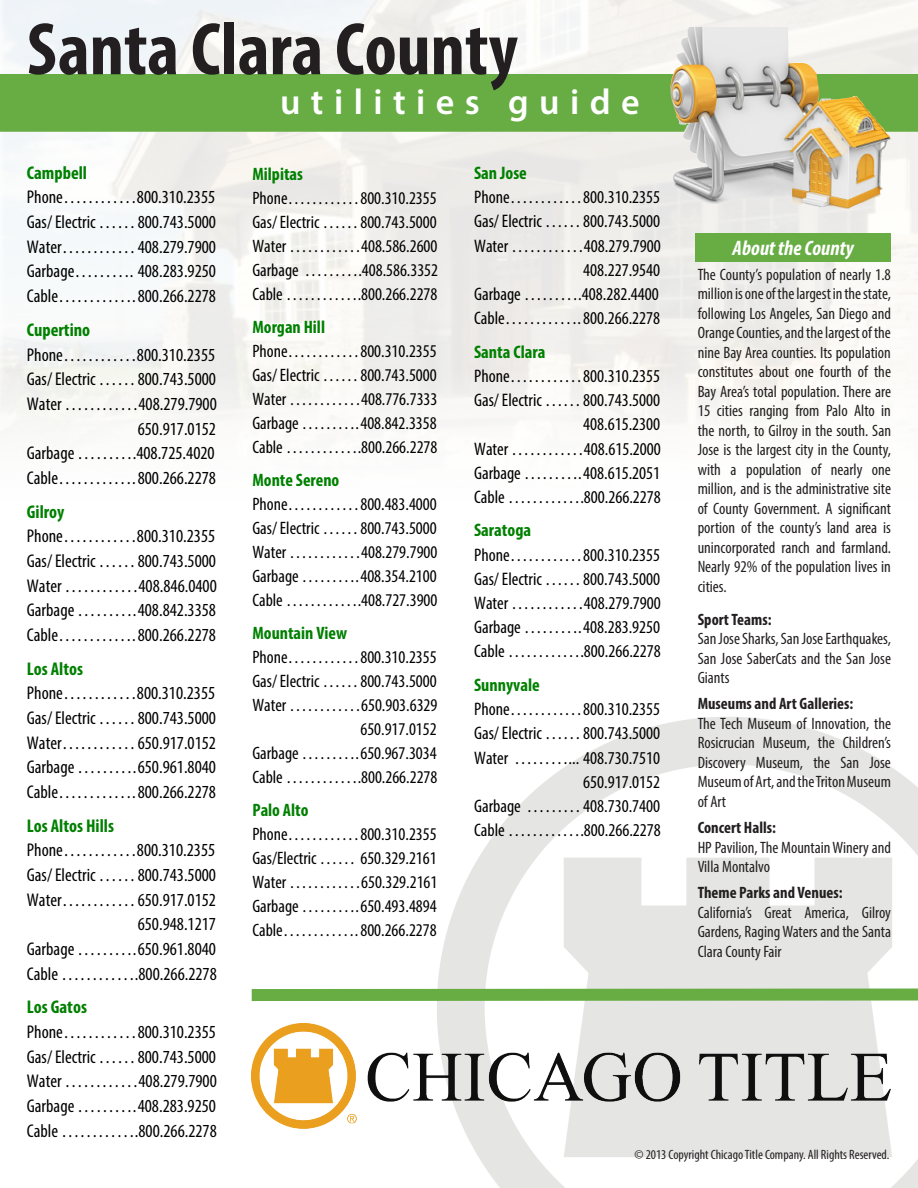
<style>
.page{position:relative;width:918px;height:1188px;background:#fff}
.page>*{position:absolute;margin:0;border:0;box-sizing:border-box;transform-origin:0 0}
.t1{font:700 condensed 75px "Myriad Pro";color:#231f20}
.t2{font:600 36px "Myriad Pro";letter-spacing:.29em;color:#fff}
.t3{font:italic 700 condensed 21px "Myriad Pro";color:#fff}
.t4{font:condensed 18.45px/24.6px "Myriad Pro";color:#000}
.t5{font:700 condensed 18.45px "Myriad Pro";color:#008000}
.t6{font:condensed 18.15px/24.2px "Myriad Pro";color:#000}
.t7{font:700 condensed 18.15px "Myriad Pro";color:#008000}
.t8{font:condensed 18px/24px "Myriad Pro";color:#000}
.t9{font:700 condensed 18px "Myriad Pro";color:#008000}
.t10{font:condensed 16.5px/19.5px "Myriad Pro";color:#231f20;text-align:justify}
.t11{font:700 condensed 16.5px "Myriad Pro";color:#231f20}
.t12{font:condensed 13.5px "Myriad Pro";color:#231f20}
.s1{font-weight:700;color:#008000}
</style>
<div class="page">
<img style="left:437px;top:717px;width:481px;height:471px">
<img style="left:0;top:0;width:918px;height:426px">
<div style="left:0;top:74px;width:918px;height:58px;background:#67ad44"></div>
<img style="left:670px;top:27px;width:221px;height:182px">
<div style="left:696px;top:233px;width:195px;height:28px;background:#67ad44"></div>
<img style="left:252px;top:1024px;width:639px;height:105px">
<svg style="left:251px;top:982px;width:667px;height:25px"></svg>
<p class="t1" style="left:27px;top:2px;width:492px">Santa Clara County</p>
<p class="t2" style="left:280px;top:79px;width:361px">utilities guide</p>
<p class="t4" style="left:27px;top:160px;width:191px"><span class="s1">Campbell<br></span>Phone…………800.310.2355<br>Gas/ Electric ……800.743.5000<br>Water…………408.279.7900<br>Garbage………. 408.283.9250<br>Cable………….800.266.2278</p>
<p class="t5" style="left:27px;top:318px;width:65px">Cupertino</p>
<p class="t4" style="left:27px;top:342px;width:190px">Phone…………800.310.2355</p>
<p class="t4" style="left:27px;top:366px;width:191px">Gas/ Electric ……800.743.5000</p>
<p class="t4" style="left:27px;top:391px;width:191px">Water …………408.279.7900</p>
<p class="t4" style="left:138px;top:416px;width:80px">650.917.0152</p>
<p class="t4" style="left:27px;top:440px;width:189px">Garbage ……….408.725.4020</p>
<p class="t4" style="left:27px;top:465px;width:191px">Cable………….800.266.2278</p>
<p class="t4" style="left:27px;top:499px;width:191px"><span class="s1">Gilroy<br></span>Phone…………800.310.2355<br>Gas/ Electric ……800.743.5000<br>Water …………408.846.0400<br>Garbage ……….408.842.3358<br>Cable………….800.266.2278</p>
<p class="t4" style="left:27px;top:656px;width:191px"><span class="s1">Los Altos<br></span>Phone…………800.310.2355<br>Gas/ Electric ……800.743.5000<br>Water…………650.917.0152<br>Garbage ……….650.961.8040<br>Cable………….800.266.2278</p>
<p class="t5" style="left:27px;top:814px;width:89px">Los Altos Hills</p>
<p class="t4" style="left:27px;top:838px;width:190px">Phone…………800.310.2355</p>
<p class="t4" style="left:27px;top:862px;width:191px">Gas/ Electric ……800.743.5000</p>
<p class="t4" style="left:27px;top:887px;width:191px">Water…………650.917.0152</p>
<p class="t4" style="left:138px;top:912px;width:80px">650.948.1217</p>
<p class="t4" style="left:27px;top:936px;width:191px">Garbage ……….650.961.8040</p>
<p class="t4" style="left:27px;top:961px;width:191px">Cable ………….800.266.2278</p>
<p class="t4" style="left:27px;top:995px;width:191px"><span class="s1">Los Gatos<br></span>Phone…………800.310.2355<br>Gas/ Electric ……800.743.5000<br>Water …………408.279.7900<br>Garbage ……….408.283.9250<br>Cable ………….800.266.2278</p>
<p class="t8" style="left:252px;top:162px;width:187px"><span class="s1">Milpitas<br></span>Phone…………800.310.2355<br>Gas/ Electric ……800.743.5000<br>Water …………408.586.2600<br>Garbage ……….408.586.3352<br>Cable ………….800.266.2278</p>
<p class="t8" style="left:252px;top:315px;width:187px"><span class="s1">Morgan Hill<br></span>Phone…………800.310.2355<br>Gas/ Electric ……800.743.5000<br>Water …………408.776.7333<br>Garbage ……….408.842.3358<br>Cable ………….800.266.2278</p>
<p class="t8" style="left:252px;top:468px;width:187px"><span class="s1">Monte Sereno<br></span>Phone…………800.483.4000<br>Gas/ Electric ……800.743.5000<br>Water …………408.279.7900<br>Garbage ……….408.354.2100<br>Cable ………….408.727.3900</p>
<p class="t9" style="left:252px;top:621px;width:96px">Mountain View</p>
<p class="t8" style="left:252px;top:645px;width:186px">Phone…………800.310.2355</p>
<p class="t8" style="left:252px;top:668px;width:186px">Gas/ Electric ……800.743.5000</p>
<p class="t8" style="left:252px;top:693px;width:187px">Water …………650.903.6329</p>
<p class="t8" style="left:360px;top:717px;width:78px">650.917.0152</p>
<p class="t8" style="left:252px;top:740px;width:186px">Garbage ……….650.967.3034</p>
<p class="t8" style="left:252px;top:765px;width:187px">Cable ………….800.266.2278</p>
<p class="t8" style="left:252px;top:798px;width:187px"><span class="s1">Palo Alto<br></span>Phone…………800.310.2355<br>Gas/Electric …… 650.329.2161<br>Water …………650.329.2161<br>Garbage ……….650.493.4894<br>Cable………….800.266.2278</p>
<p class="t7" style="left:474px;top:162px;width:54px">San Jose</p>
<p class="t6" style="left:474px;top:185px;width:188px">Phone…………800.310.2355</p>
<p class="t6" style="left:474px;top:209px;width:188px">Gas/ Electric ……800.743.5000</p>
<p class="t6" style="left:474px;top:233px;width:188px">Water …………408.279.7900</p>
<p class="t6" style="left:583px;top:257px;width:79px">408.227.9540</p>
<p class="t6" style="left:474px;top:282px;width:186px">Garbage ……….408.282.4400</p>
<p class="t6" style="left:474px;top:306px;width:188px">Cable………….800.266.2278</p>
<p class="t7" style="left:474px;top:340px;width:73px">Santa Clara</p>
<p class="t6" style="left:474px;top:364px;width:188px">Phone…………800.310.2355</p>
<p class="t6" style="left:474px;top:388px;width:188px">Gas/ Electric ……800.743.5000</p>
<p class="t6" style="left:583px;top:412px;width:79px">408.615.2300</p>
<p class="t6" style="left:474px;top:436px;width:188px">Water …………408.615.2000</p>
<p class="t6" style="left:474px;top:461px;width:188px">Garbage ……….408.615.2051</p>
<p class="t6" style="left:474px;top:485px;width:188px">Cable ………….800.266.2278</p>
<p class="t6" style="left:474px;top:518px;width:188px"><span class="s1">Saratoga<br></span>Phone…………800.310.2355<br>Gas/ Electric ……800.743.5000<br>Water …………408.279.7900<br>Garbage ……….408.283.9250<br>Cable ………….800.266.2278</p>
<p class="t7" style="left:474px;top:674px;width:67px">Sunnyvale</p>
<p class="t6" style="left:474px;top:697px;width:188px">Phone…………800.310.2355</p>
<p class="t6" style="left:474px;top:721px;width:188px">Gas/ Electric ……800.743.5000</p>
<p class="t6" style="left:474px;top:745px;width:188px">Water ………... 408.730.7510</p>
<p class="t6" style="left:583px;top:770px;width:79px">650.917.0152</p>
<p class="t6" style="left:474px;top:794px;width:188px">Garbage ………408.730.7400</p>
<p class="t6" style="left:474px;top:818px;width:188px">Cable ………….800.266.2278</p>
<p class="t3" style="left:733px;top:235px;width:123px">About the County</p>
<p class="t10" style="left:698px;top:264px;width:195px">The County’s population of nearly 1.8 million is one of the largest in the state, following Los Angeles, San Diego and Orange Counties, and the largest of the nine Bay Area counties. Its population constitutes about one fourth of the Bay Area’s total population. There are 15 cities ranging from Palo Alto in the north, to Gilroy in the south. San Jose is the largest city in the County, with a population of nearly one million, and is the administrative site of County Government. A significant portion of the county’s land area is unincorporated ranch and farmland.<br>Nearly 92% of the population lives in cities.</p>
<p class="t11" style="left:698px;top:609px;width:75px">Sport Teams:</p>
<p class="t10" style="left:698px;top:629px;width:195px">San Jose Sharks, San Jose Earthquakes, San Jose SaberCats and the San Jose Giants</p>
<p class="t11" style="left:698px;top:693px;width:157px">Museums and Art Galleries:</p>
<p class="t10" style="left:698px;top:713px;width:195px">The Tech Museum of Innovation, the Rosicrucian Museum, the Children’s Discovery Museum, the San Jose Museum of Art, and the Triton Museum of Art</p>
<p class="t11" style="left:698px;top:817px;width:80px">Concert Halls:</p>
<p class="t10" style="left:698px;top:837px;width:195px">HP Pavilion, The Mountain Winery and<br>Villa Montalvo</p>
<p class="t11" style="left:698px;top:882px;width:147px">Theme Parks and Venues:</p>
<p class="t10" style="left:698px;top:902px;width:195px">California’s Great America, Gilroy Gardens, Raging Waters and the Santa Clara County Fair</p>
<p class="t12" style="left:634px;top:1147px;width:257px">© 2013 Copyright Chicago Title Company. All Rights Reserved.</p>
</div>
